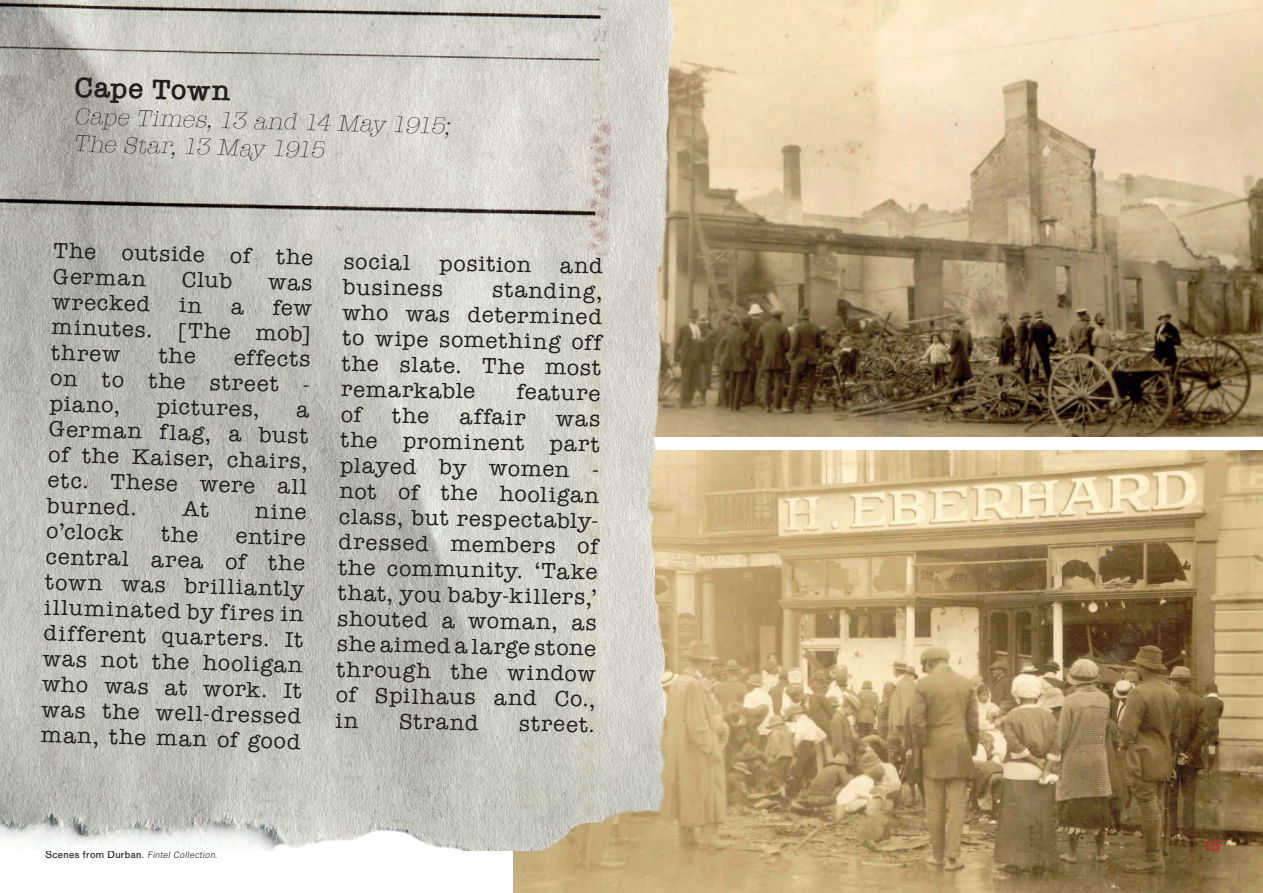
<style>
.page{position:relative;width:1263px;height:893px;background:#fff}
.page>*{position:absolute;margin:0;border:0;box-sizing:border-box;transform-origin:0 0}
.t1{font:600 29.1px "American Typewriter";color:#231f20}
.t2{font:italic 300 23.7px/26.7px "American Typewriter";color:#231f20}
.t3{font:22.5px/25.5px "American Typewriter";color:#231f20;text-align:justify}
.t4{font:500 15px "AG Old Face BQ";color:#be272d}
.t5{font:10.5px "AG Old Face BQ";letter-spacing:.04em;color:#231f20}
.s1{font-family:"AG Book BQ";font-weight:300;font-style:italic;font-size:9px}
</style>
<div class="page">
<img style="left:514px;top:451px;width:749px;height:442px">
<img style="left:697px;top:0;width:566px;height:437px">
<img style="left:0;top:0;width:697px;height:850px">
<svg style="left:268px;top:278px;width:44px;height:13px"></svg>
<svg style="left:179px;top:297px;width:23px;height:16px"></svg>
<svg style="left:231px;top:302px;width:13px;height:12px"></svg>
<svg style="left:158px;top:348px;width:37px;height:16px"></svg>
<svg style="left:182px;top:501px;width:27px;height:16px"></svg>
<svg style="left:161px;top:526px;width:36px;height:17px"></svg>
<svg style="left:561px;top:258px;width:42px;height:16px"></svg>
<svg style="left:341px;top:406px;width:22px;height:16px"></svg>
<svg style="left:392px;top:408px;width:36px;height:16px"></svg>
<p class="t1" style="left:76px;top:64px;width:157px;rotate:2deg">Cape Town</p>
<p class="t2" style="left:74px;top:103px;width:377px;rotate:1deg">Cape Times, 13 and 14 May 1915;<br>The Star, 13 May 1915</p>
<p class="t3" style="left:54px;top:236px;width:261px;line-height:26.2px;rotate:2deg">The outside of the<br>German</p>
<p class="t3" style="left:183px;top:266px;width:52px;rotate:2deg">Club</p>
<p class="t3" style="left:53px;top:288px;width:99px;rotate:2deg">wrecked</p>
<p class="t3" style="left:53px;top:286px;width:261px;line-height:26.4px;text-indent:220px;rotate:2deg">few minutes. [The mob] threw</p>
<p class="t3" style="left:52px;top:337px;width:261px;line-height:26.2px;text-indent:183px;rotate:2deg">effects on to the street - piano,</p>
<p class="t3" style="left:158px;top:392px;width:104px;rotate:2deg">pictures,</p>
<p class="t3" style="left:51px;top:388px;width:261px;line-height:26px;text-indent:246px;rotate:2deg">a German flag, a bust of the Kaiser, chairs, etc. These were all burned.</p>
<p class="t3" style="left:256px;top:497px;width:53px;rotate:2deg">nine</p>
<p class="t3" style="left:47px;top:517px;width:78px;rotate:2deg">o’clock</p>
<p class="t3" style="left:47px;top:515px;width:262px;text-indent:189px;rotate:2deg">entire central area of the town was brilliantly illuminated by fires in different quarters. It was not the hooligan who was at work. It was the well-dressed man, the man of good</p>
<p class="t3" style="left:344px;top:248px;width:68px;rotate:1deg">social</p>
<p class="t3" style="left:439px;top:249px;width:93px;rotate:1deg">position</p>
<p class="t3" style="left:343px;top:273px;width:101px;rotate:1deg">business</p>
<p class="t3" style="left:343px;top:273px;width:261px;text-indent:149px;rotate:1deg">standing, who was determined to wipe something off the slate. The most remarkable</p>
<p class="t3" style="left:517px;top:378px;width:86px;rotate:1deg">feature</p>
<p class="t3" style="left:460px;top:403px;width:68px;rotate:1deg">affair</p>
<p class="t3" style="left:341px;top:401px;width:265px;text-align:left;text-indent:215px;rotate:1deg">was the prominent part played by women - not of the hooligan class, but respectably&shy;dressed members of the community. ‘Take that, you baby-killers,’ shouted a woman, as she aimed a large stone through the window of Spilhaus and Co., in</p>
<p class="t3" style="left:399px;top:708px;width:81px;rotate:1deg">Strand</p>
<p class="t3" style="left:519px;top:710px;width:77px;rotate:1deg">street.</p>
<p class="t5" style="left:45px;top:848px;width:175px">S ce n es fro m D u rba n . <span class="s1">Fintel Collection.</span></p>
<p class="t4" style="left:1203px;top:836px;width:19px">15</p>
</div>
